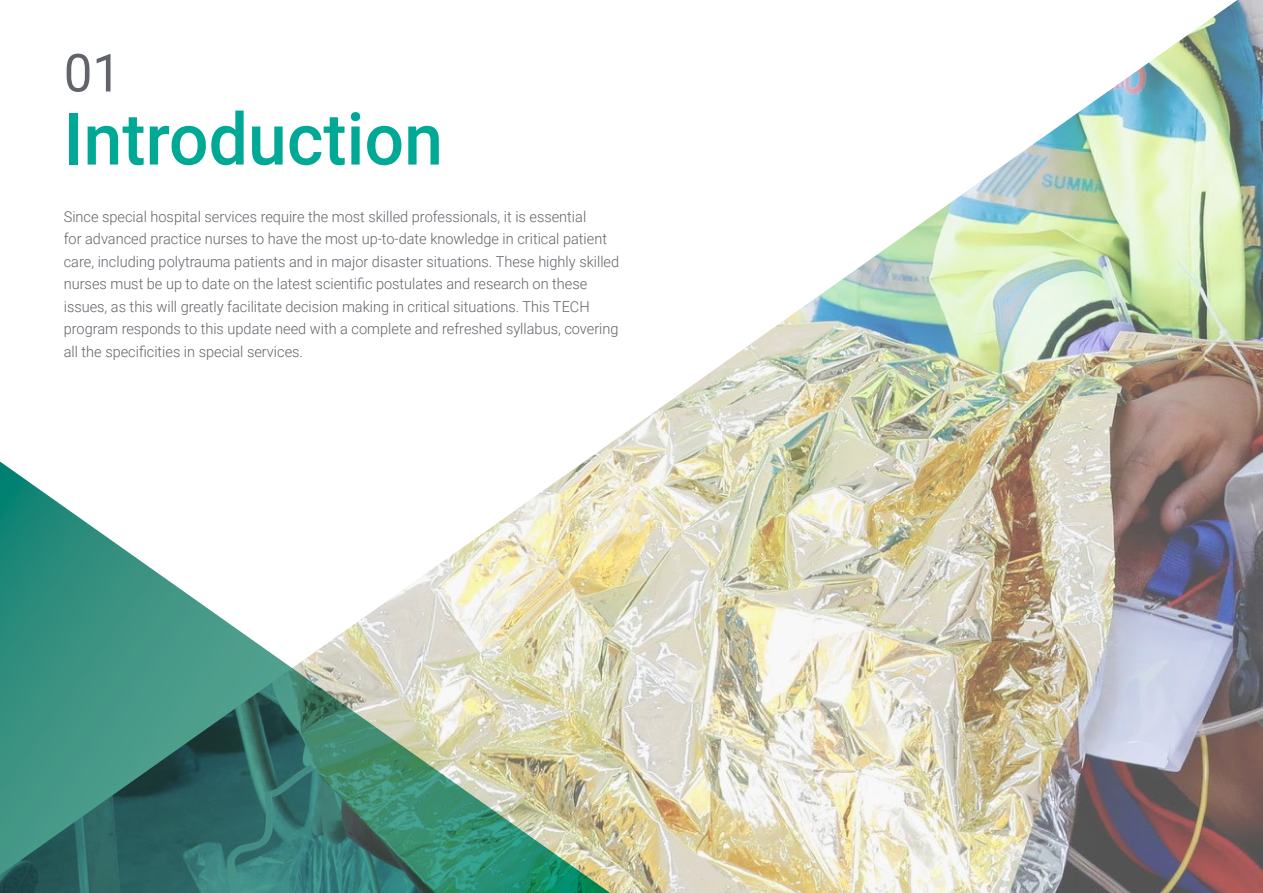
<style>
.page{position:relative;width:1263px;height:893px;background:#fff}
.page>*{position:absolute;margin:0;border:0;box-sizing:border-box;transform-origin:0 0}
.t1{font:500 72px "Roboto";color:#00a996}
.t2{font:52.5px "Roboto";color:#61646a}
.t3{font:300 15px/22.5px "Roboto";color:#61646a}
</style>
<div class="page">
<img style="left:607px;top:0;width:656px;height:893px">
<svg style="left:0;top:446px;width:640px;height:447px"></svg>
<h2 class="t2" style="left:64px;top:36px;width:59px">01</h2>
<h1 class="t1" style="left:64px;top:89px;width:381px">Introduction</h1>
<p class="t3" style="left:64px;top:205px;width:557px">Since special hospital services require the most skilled professionals, it is essential<br>for advanced practice nurses to have the most up-to-date knowledge in critical patient care, including polytrauma patients and in major disaster situations. These highly skilled nurses must be up to date on the latest scientific postulates and research on these issues, as this will greatly facilitate decision making in critical situations. This TECH program responds to this update need with a complete and refreshed syllabus, covering all the specificities in special services.</p>
</div>
